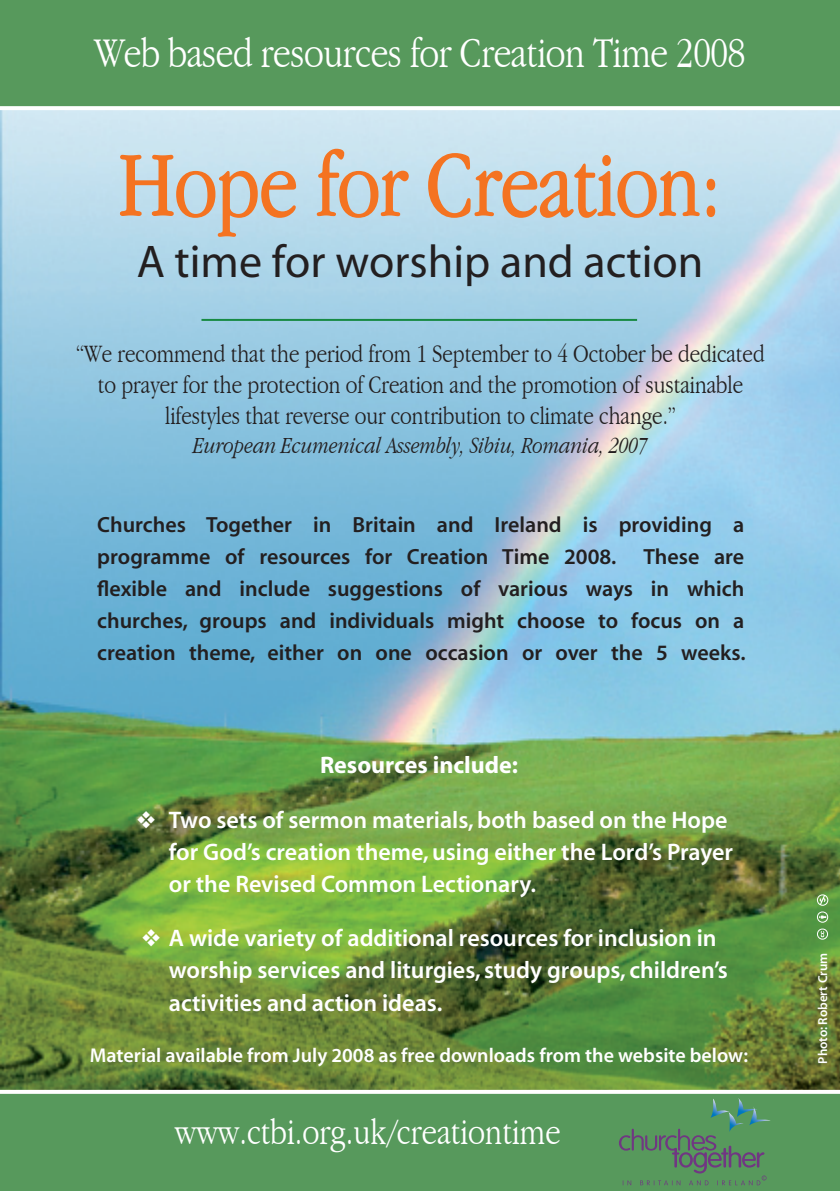
<style>
.page{position:relative;width:840px;height:1191px;background:#fff}
.page>*{position:absolute;margin:0;border:0;box-sizing:border-box;transform-origin:0 0}
.t1{font:300 condensed 94px "Garamond";color:#f47321}
.t2{font:46px "Myriad";color:#231f20}
.t3{font:300 condensed 44px "Garamond";letter-spacing:-.01em;color:#fff}
.t4{font:300 condensed 38px "Garamond";color:#fff}
.t5{font:300 condensed 26px/31.2px "Garamond";color:#231f20;text-align:center}
.t6{font:600 24px/32px "Myriad";color:#fff}
.t7{font:italic 300 condensed 24px "Garamond";color:#231f20}
.t8{font:700 24px "Myriad";color:#fff}
.t9{font:600 22px/32px "Myriad";color:#231f20;text-align:justify}
.t10{font:600 20px "Myriad";color:#fff}
.t11{font:600 13px "Myriad";color:#fff}
</style>
<div class="page">
<img style="left:0;top:110px;width:839px;height:979px">
<div style="left:0;top:0;width:839px;height:108px;background:#57995c"></div>
<div style="left:0;top:1092px;width:839px;height:99px;background:#57995c"></div>
<hr style="left:201px;top:319px;width:435px;height:2px;background:#178a43">
<svg style="left:0;top:1089px;width:839px;height:4px"></svg>
<svg style="left:0;top:106px;width:839px;height:2px;background:#f2f7f3"></svg>
<svg style="left:118px;top:153px;width:179px;height:85px;background:#c6cdcd"></svg>
<svg style="left:315px;top:147px;width:95px;height:93px;background:#c6cfd1"></svg>
<svg style="left:427px;top:152px;width:289px;height:67px;background:#caccc9"></svg>
<svg style="left:619px;top:1128px;width:147px;height:57px"></svg>
<img style="left:738px;top:1098px;width:10px;height:15px">
<img style="left:748px;top:1107px;width:22px;height:18px">
<img style="left:711px;top:1099px;width:18px;height:18px">
<img style="left:728px;top:1112px;width:15px;height:20px">
<svg style="left:815px;top:893px;width:17px;height:50px"></svg>
<h3 class="t3" style="left:94px;top:28px;width:652px">Web based resources for Creation Time 2008</h3>
<h1 class="t1" style="left:119px;top:133px;width:603px">Hope for Creation:</h1>
<h2 class="t2" style="left:137px;top:239px;width:568px">A time for worship and action</h2>
<p class="t5" style="left:76px;top:338px;width:689px">“We recommend that the period from 1 September to 4 October be dedicated to prayer for the protection of Creation and the promotion of sustainable lifestyles that reverse our contribution to climate change.”</p>
<p class="t7" style="left:193px;top:432px;width:456px">European Ecumenical Assembly, Sibiu, Romania, 2007</p>
<p class="t9" style="left:97px;top:510px;width:649px">Churches Together in Britain and Ireland is providing a programme of resources for Creation Time 2008. These are flexible and include suggestions of various ways in which churches, groups and individuals might choose to focus on a creation theme, either on one occasion or over the 5 weeks.</p>
<p class="t8" style="left:320px;top:752px;width:199px">Resources include:</p>
<p class="t6" style="left:169px;top:804px;width:565px;text-indent:-32px">❖ Two sets of sermon materials, both based on the Hope for God’s creation theme, using either the Lord’s Prayer or the Revised Common Lectionary.</p>
<p class="t6" style="left:169px;top:923px;width:560px;text-indent:-27px">❖ A wide variety of additional resources for inclusion in worship services and liturgies, study groups, children’s activities and action ideas.</p>
<p class="t10" style="left:90px;top:1045px;width:659px">Material available from July 2008 as free downloads from the website below:</p>
<h3 class="t4" style="left:175px;top:1110px;width:387px">www.ctbi.org.uk/creationtime</h3>
<p class="t11" style="left:815px;top:1063px;width:112px;rotate:-90deg">Photo: Robert Crum</p>
</div>
